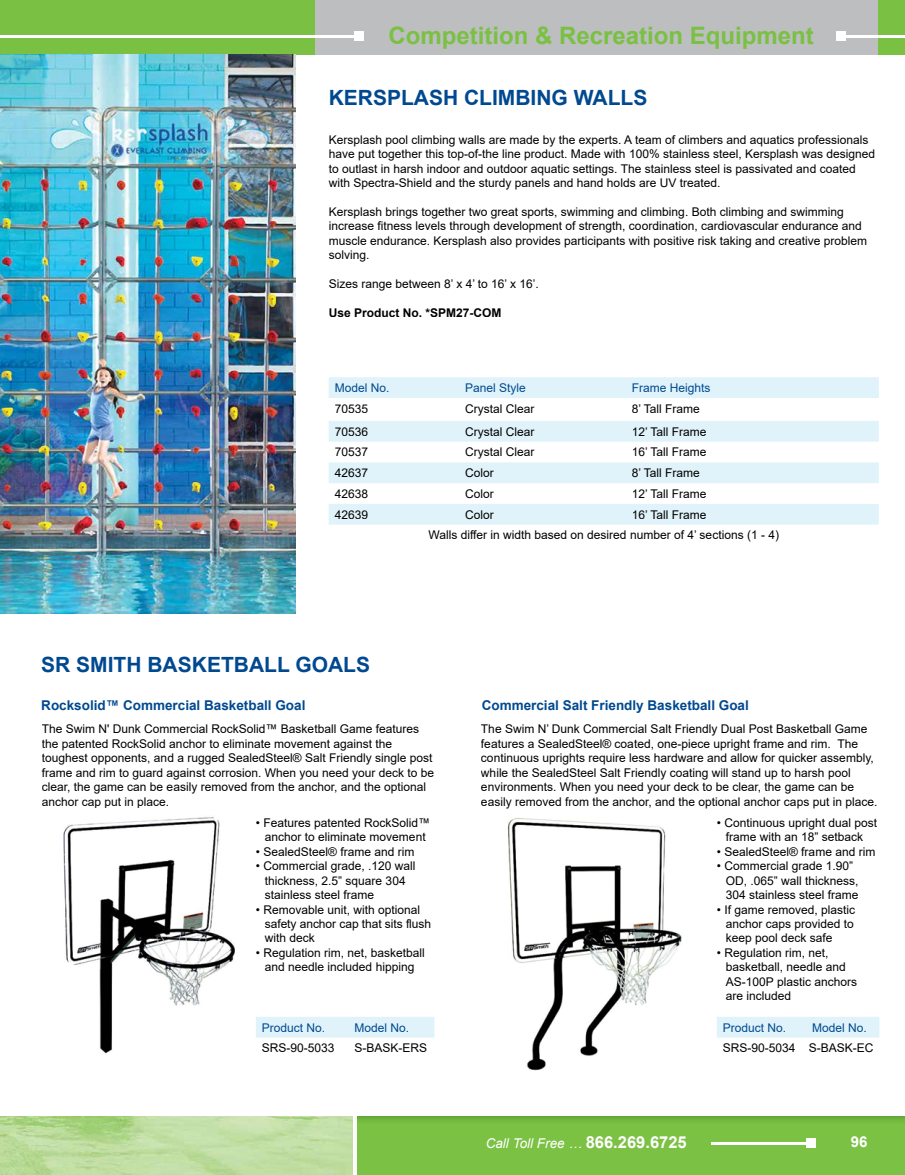
<style>
.page{position:relative;width:905px;height:1175px;background:#fff}
.page>*{position:absolute;margin:0;border:0;box-sizing:border-box;transform-origin:0 0}
.t1{font:700 24px "Arial";color:#7ac143}
.t2{font:700 21px "Arial";color:#004990}
.t3{font:700 15px "Arial";color:#fff}
.t4{font:700 13.5px "Arial";color:#004990}
.t5{font:italic 13.5px "Arial";color:#fff}
.t6{font:12px/14.4px "Arial";color:#000}
.t7{font:12px "Arial";color:#004990}
.t8{font:700 12px "Arial";color:#000}
.s1{font-weight:700;font-style:normal;font-size:16.5px}
</style>
<div class="page">
<img style="left:63px;top:817px;width:172px;height:237px">
<img style="left:507px;top:818px;width:175px;height:253px">
<div style="left:256px;top:1017px;width:178px;height:20px;background:#e0f3fa"></div>
<div style="left:717px;top:1017px;width:162px;height:20px;background:#e0f3fa"></div>
<img style="left:357px;top:1116px;width:547px;height:58px">
<div style="left:0;top:0;width:904px;height:54px;background:#7ac143"></div>
<div style="left:315px;top:0;width:563px;height:54px;background:#bcbec0"></div>
<hr style="left:711px;top:1142px;width:100px;height:2px;background:#fff">
<div style="left:806px;top:1138px;width:9px;height:10px;background:#fff"></div>
<svg style="left:352px;top:1116px;width:1px;height:58px"></svg>
<hr style="left:841px;top:35px;width:63px;height:3px;background:#fff">
<div style="left:836px;top:32px;width:9px;height:9px;background:#fff"></div>
<hr style="left:0;top:35px;width:359px;height:3px;background:#fff">
<div style="left:355px;top:32px;width:9px;height:9px;background:#fff"></div>
<img style="left:0;top:1116px;width:352px;height:58px">
<img style="left:0;top:54px;width:296px;height:559px">
<svg style="left:329px;top:377px;width:549px;height:147px;fill:#e0f3fa"></svg>
<div style="left:335px;top:427px;width:32px;height:9px;background:#e0f3fa"></div>
<div style="left:466px;top:427px;width:69px;height:11px;background:#e0f3fa"></div>
<div style="left:633px;top:427px;width:73px;height:9px;background:#e0f3fa"></div>
<div style="left:335px;top:468px;width:32px;height:9px;background:#e0f3fa"></div>
<div style="left:466px;top:468px;width:28px;height:9px;background:#e0f3fa"></div>
<div style="left:632px;top:468px;width:67px;height:9px;background:#e0f3fa"></div>
<div style="left:335px;top:510px;width:32px;height:9px;background:#e0f3fa"></div>
<div style="left:466px;top:510px;width:28px;height:9px;background:#e0f3fa"></div>
<div style="left:633px;top:510px;width:73px;height:9px;background:#e0f3fa"></div>
<h1 class="t1" style="left:388px;top:19px;width:427px">Competition &amp; Recreation Equipment</h1>
<h2 class="t2" style="left:328px;top:83px;width:320px">KERSPLASH CLIMBING WALLS</h2>
<p class="t6" style="left:328px;top:132px;width:548px">Kersplash pool climbing walls are made by the experts. A team of climbers and aquatics professionals have put together this top-of-the line product. Made with 100% stainless steel, Kersplash was designed to outlast in harsh indoor and outdoor aquatic settings. The stainless steel is passivated and coated with Spectra-Shield and the sturdy panels and hand holds are UV treated.</p>
<p class="t6" style="left:328px;top:204px;width:540px">Kersplash brings together two great sports, swimming and climbing. Both climbing and swimming increase fitness levels through development of strength, coordination, cardiovascular endurance and muscle endurance. Kersplash also provides participants with positive risk taking and creative problem solving.</p>
<p class="t6" style="left:328px;top:276px;width:212px">Sizes range between 8’ x 4’ to 16’ x 16’.</p>
<p class="t8" style="left:328px;top:304px;width:174px">Use Product No. *SPM27-COM</p>
<p class="t7" style="left:334px;top:379px;width:56px">Model No.</p>
<p class="t7" style="left:465px;top:379px;width:62px">Panel Style</p>
<p class="t7" style="left:632px;top:379px;width:80px">Frame Heights</p>
<p class="t6" style="left:334px;top:401px;width:35px">70535</p>
<p class="t6" style="left:465px;top:401px;width:71px">Crystal Clear</p>
<p class="t6" style="left:632px;top:401px;width:70px">8’ Tall Frame</p>
<p class="t6" style="left:334px;top:424px;width:35px">70536</p>
<p class="t6" style="left:465px;top:424px;width:71px">Crystal Clear</p>
<p class="t6" style="left:632px;top:424px;width:76px">12’ Tall Frame</p>
<p class="t6" style="left:334px;top:445px;width:35px">70537</p>
<p class="t6" style="left:465px;top:445px;width:71px">Crystal Clear</p>
<p class="t6" style="left:632px;top:445px;width:76px">16’ Tall Frame</p>
<p class="t6" style="left:334px;top:465px;width:35px">42637</p>
<p class="t6" style="left:465px;top:465px;width:30px">Color</p>
<p class="t6" style="left:632px;top:465px;width:70px">8’ Tall Frame</p>
<p class="t6" style="left:334px;top:486px;width:35px">42638</p>
<p class="t6" style="left:465px;top:486px;width:30px">Color</p>
<p class="t6" style="left:632px;top:486px;width:76px">12’ Tall Frame</p>
<p class="t6" style="left:334px;top:507px;width:35px">42639</p>
<p class="t6" style="left:465px;top:507px;width:30px">Color</p>
<p class="t6" style="left:428px;top:504px;width:352px;line-height:20.7px;text-indent:203px">16’ Tall Frame<br>Walls differ in width based on desired number of 4’ sections (1 - 4)</p>
<h2 class="t2" style="left:41px;top:650px;width:330px">SR SMITH BASKETBALL GOALS</h2>
<p class="t4" style="left:41px;top:696px;width:266px">Rocksolid™ Commercial Basketball Goal</p>
<p class="t6" style="left:42px;top:722px;width:394px">The Swim N' Dunk Commercial RockSolid™ Basketball Game features the patented RockSolid anchor to eliminate movement against the toughest opponents, and a rugged SealedSteel® Salt Friendly single post frame and rim to guard against corrosion. When you need your deck to be clear, the game can be easily removed from the anchor, and the optional anchor cap put in place.</p>
<p class="t6" style="left:481px;top:722px;width:398px">The Swim N’ Dunk Commercial Salt Friendly Dual Post Basketball Game features a SealedSteel® coated, one-piece upright frame and rim. The continuous uprights require less hardware and allow for quicker assembly, while the SealedSteel Salt Friendly coating will stand up to harsh pool environments. When you need your deck to be clear, the game can be easily removed from the anchor, and the optional anchor caps put in place.</p>
<p class="t4" style="left:481px;top:696px;width:269px">Commercial Salt Friendly Basketball Goal</p>
<p class="t6" style="left:256px;top:815px;width:176px;text-align:center">• Features patented RockSolid™ anchor to eliminate movement</p>
<p class="t6" style="left:256px;top:844px;width:160px">• SealedSteel® frame and rim</p>
<p class="t6" style="left:265px;top:858px;width:152px;text-indent:-9px">• Commercial grade, .120 wall thickness, 2.5” square 304 stainless steel frame</p>
<p class="t6" style="left:265px;top:902px;width:168px;text-indent:-9px">• Removable unit, with optional safety anchor cap that sits flush with deck</p>
<p class="t6" style="left:256px;top:945px;width:170px;text-align:center">• Regulation rim, net, basketball and needle included hipping</p>
<p class="t7" style="left:262px;top:1019px;width:65px">Product No.</p>
<p class="t7" style="left:354px;top:1019px;width:56px">Model No.</p>
<p class="t6" style="left:262px;top:1040px;width:74px">SRS-90-5033</p>
<p class="t6" style="left:354px;top:1040px;width:74px">S-BASK-ERS</p>
<p class="t6" style="left:716px;top:815px;width:162px;text-align:center">• Continuous upright dual post frame with an 18” setback</p>
<p class="t6" style="left:716px;top:844px;width:160px">• SealedSteel® frame and rim</p>
<p class="t6" style="left:725px;top:858px;width:134px;text-indent:-9px">• Commercial grade 1.90”<br>OD, .065” wall thickness,<br>304 stainless steel frame</p>
<p class="t6" style="left:725px;top:902px;width:131px;text-align:justify;text-indent:-9px">• If game removed, plastic anchor caps provided to keep pool deck safe</p>
<p class="t6" style="left:725px;top:945px;width:133px;text-indent:-9px">• Regulation rim, net, basketball, needle and<br>AS-100P plastic anchors are included</p>
<p class="t7" style="left:722px;top:1019px;width:65px">Product No.</p>
<p class="t7" style="left:812px;top:1019px;width:56px">Model No.</p>
<p class="t6" style="left:722px;top:1040px;width:152px">SRS-90-5034 S-BASK-EC</p>
<p class="t5" style="left:485px;top:1134px;width:202px">Call Toll Free … <span class="s1">866.269.6725</span></p>
<p class="t3" style="left:850px;top:1131px;width:18px">96</p>
</div>
